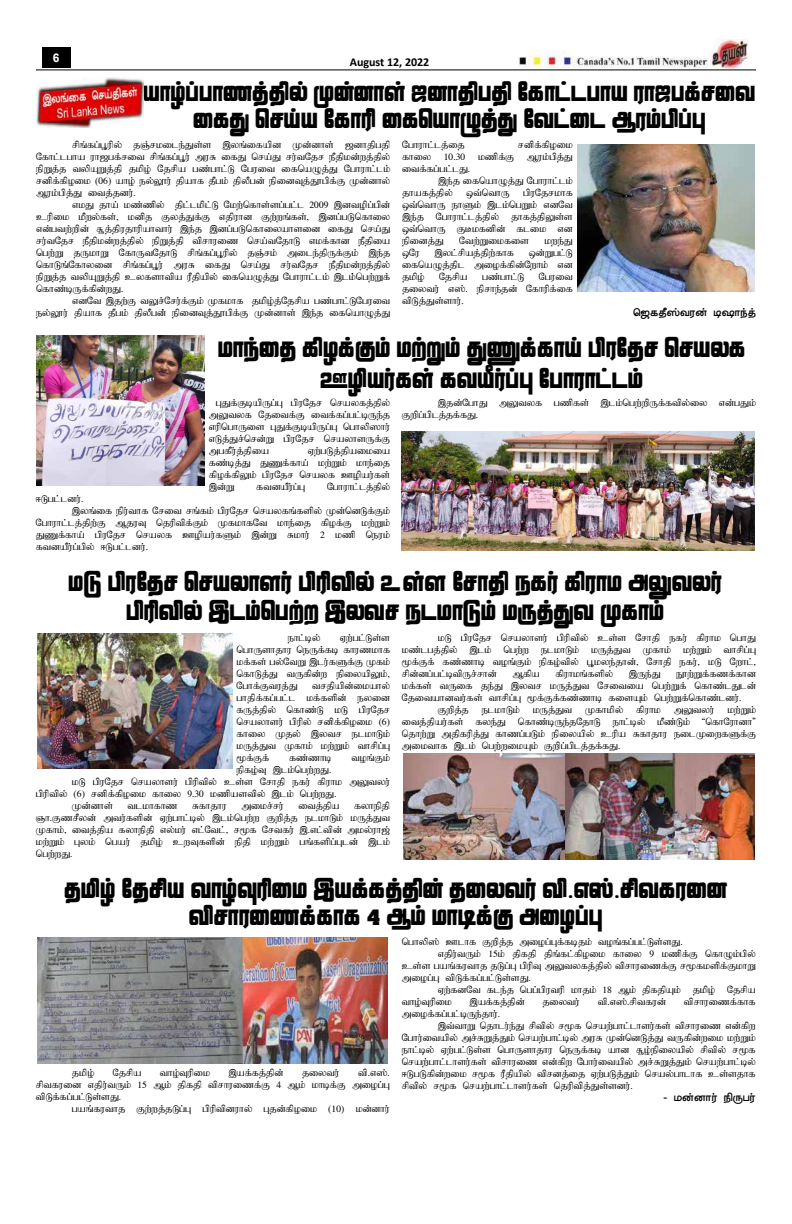
<style>
.page{position:relative;width:792px;height:1224px;background:#fff}
.page>*{position:absolute;margin:0;border:0;box-sizing:border-box;transform-origin:0 0}
.t1{font:30px/31px "Lathangi";color:#000;text-align:center}
.t2{font:29.5px/27px "Lathangi";color:#000;text-align:center}
.t3{font:700 12px "Calibri";color:#000}
.t4{font:700 12px "Arial";color:#fff}
.t5{font:11px/12px "Baamini";color:#000;text-align:justify}
.t6{font:11px "Trinco";color:#000}
</style>
<div class="page">
<hr style="left:36px;top:69px;width:720px;height:1px;background:#000">
<div style="left:42px;top:48px;width:29px;height:20px;background:#000"></div>
<img style="left:519px;top:40px;width:229px;height:29px">
<img style="left:36px;top:78px;width:108px;height:50px">
<img style="left:577px;top:144px;width:177px;height:148px">
<img style="left:37px;top:335px;width:167px;height:150px">
<img style="left:401px;top:431px;width:354px;height:119px">
<img style="left:37px;top:634px;width:195px;height:134px">
<img style="left:404px;top:754px;width:351px;height:106px">
<img style="left:38px;top:938px;width:350px;height:126px">
<p class="t4" style="left:53px;top:49px;width:8px">6</p>
<p class="t3" style="left:350px;top:53px;width:81px">August 12, 2022</p>
<h2 class="t2" style="left:144px;top:81px;width:614px">aho;g;ghzj;jpy; Kd;dhs; [dhjpgjp Nfhl;lgha uh[gf;rit ifJ nra;a Nfhup; ifnahOj;J Ntl;il Muk;gpg;G</h2>
<p class="t5" style="left:36px;top:139px;width:356px;text-indent:36px">RPQ;FG;G+UPY; JQ;RKILE;JS;S ,YQ;IFAPD KD;DHS; [DHJPGJP NFHL;LGHA UH[GF;RIT RPQ;FG;G+U; MUR IFJ NRA;J RU;TNJR EPJPKD;WJ;JPY; EPWJ;J TYPAWJ;JP JKPO; NJRPA GZ;GHL;L NGUIT IFNAOJ;J NGHUHL;LK; RDPF;FPOIK (06) AHO; EY;Y}U; JPAHF JPGK; JPYPGD; EPIDTJ;J}GPF;F KD;DHY; MUK;GPJ;J ITJ;JDU;.</p>
<p class="t5" style="left:36px;top:199px;width:356px;text-indent:36px">VKJ JHA; KZ;ZPY; JPL;LKPL;L NKW;NFHS;SG;GL;L 2009 ,DTOPG;GPD; CUPIK KPWY;FS;&gt; KDPJ FYJ;JF;F VJPUHD FW;WQ;FS;&gt; ,DG;GLNFHIY VD;GTW;WPD; R+J;JPUJHUPAHTHU; ,E;J ,DG;GLNFHIYAHSID IFJ NRA;J RU;TNJR EPJPKD;WJ;JPY; EPWJ;JP TPRHUIZ NRA;TNJHL VKF;FHD EPJPIA NGW;W JUKHW NFHUTNJHL RPQ;FG;G+UPY; JQ;RK; MILE;JPUF;FK; ,E;J NFHLQ;NFHYID RPQ;FG;G+U; MUR IFJ NRA;J RU;TNJR EPJPKD;WJ;JPY; EPWJ;J TYPAWJ;JP CYFSHTPA UPJPAPY; IFNAOJ;J NGHUHL;LK; ,LK;NGW;WF; NFHZ;BUF;FPD;WJ.</p>
<p class="t5" style="left:36px;top:295px;width:356px;text-align:right">VDNT ,JW;F TYR;NRU;F;FK; KFKHF JKPO;J;NJRPA GZ;GHL;LNGUIT<br>EY;Y}U; JPAHF JPGK; JPYPGD; EPIDTJ;J}GPF;F KD;DHS; ,E;J IFNAHOJ;J</p>
<p class="t5" style="left:402px;top:139px;width:172px;text-indent:116px">RDPF;FPOIK FHIY 10.30 KZPF;F MUK;GPJ;J ITF;FG;GL;LJ.</p>
<p class="t5" style="left:402px;top:175px;width:172px;text-indent:36px">,E;J IFNAHOJ;J NGHUHL;LK; JHAFJ;JPY; XT;NTHU GPUNJRKHF XT;NTHU EHSK; ,LK;NGWK; VDNT ,E;J NGHUHL;LJ;JPY; JHFJ;JPYS;S XT;NTHU FBKFDPD; FLIK VD EPIDJ;J</p>
<p class="t5" style="left:402px;top:139px;width:64px">NGHUHL;LJ;IJ</p>
<p class="t5" style="left:459px;top:235px;width:71px">NTW;WIKFIS</p>
<p class="t5" style="left:544px;top:235px;width:30px">KWE;J</p>
<p class="t5" style="left:402px;top:247px;width:19px">XNU</p>
<p class="t5" style="left:434px;top:247px;width:81px">,YL;RPAJ;JPW;FHF</p>
<p class="t5" style="left:402px;top:247px;width:172px;text-indent:127px">XD;WGL;L IFNAOJ;JPL MIOF;FPD;NWHK; VD JKPO;</p>
<p class="t5" style="left:439px;top:271px;width:30px">NJRPA</p>
<p class="t5" style="left:482px;top:271px;width:44px">GZ;GHL;L</p>
<p class="t5" style="left:402px;top:271px;width:172px;text-indent:137px">NGUIT JIYTU; V];. EPRHE;JD; NFHUPF;IF TPLJ;JS;SHU;.</p>
<p class="t6" style="left:633px;top:307px;width:125px">N[FJP];TUD; B\HE;J;</p>
<h1 class="t1" style="left:218px;top:335px;width:529px">khe;ij fpof;Fk; kw;Wk; JZf;fha; gpuNjr nrayf<br>Copau;fs; ftaPu;g;G Nghuhl;lk;</h1>
<p class="t5" style="left:209px;top:398px;width:183px;text-indent:7px">GJF;FBAPUG;G GPUNJR NRAYFJ;JPY; MYTYF NJITF;F ITF;FG;GL;BUE;J VUPNGHUIS GJF;FBAPUG;G NGHYP]HU; VLJ;JR;NRD;W GPUNJR NRAYHSUF;F MGFPU;J;JPIA</p>
<p class="t5" style="left:402px;top:398px;width:355px;text-indent:36px">,JD;NGHJ MYTYF GZPFS; ,LK;NGW;WPUF;FTPY;IY VD;GJK;<br>FWPG;GPLJ;JF;FJ.</p>
<p class="t5" style="left:209px;top:446px;width:183px;text-indent:99px">VW;GLJ;JPAIKIA FZ;BJ;J JZF;FHA; KW;WK; KHE;IJ FPOF;FPYK; GPUNJR NRAYF COPAU;FS; ,D;W</p>
<p class="t5" style="left:256px;top:482px;width:50px">FTDAPU;G;G</p>
<p class="t5" style="left:327px;top:482px;width:65px">NGHUHL;LJ;JPY;</p>
<p class="t5" style="left:36px;top:494px;width:49px">&lt;LGL;LDU;.</p>
<p class="t5" style="left:72px;top:506px;width:320px">,YQ;IF EPU;THF NRIT RQ;FK; GPUNJR NRAYFQ;FSPY; KD;NDLF;FK;</p>
<p class="t5" style="left:36px;top:518px;width:356px">NGHUHL;LJ;JPW;F MJUT NJUPTPF;FK; KFKHFNT KHE;IJ FPOF;F KW;WK;</p>
<p class="t5" style="left:36px;top:530px;width:356px">JZF;FHA; GPUNJR NRAYF COPAU;FSK; ,D;W RKHU; 2 KZP NEUK;</p>
<p class="t5" style="left:36px;top:542px;width:114px">FTDAPU;G;GPY; &lt;LGL;LDU;.</p>
<h1 class="t1" style="left:69px;top:570px;width:655px;line-height:29px">kL gpuNjr nrayhsu; gpuptpy; cs;s Nrhjp efu; fpuhk mYtyu; gpuptpy; ,lk;ngw;w ,ytr elkhLk; kUj;Jt Kfhk;</h1>
<p class="t5" style="left:288px;top:632px;width:34px">EHL;BY;</p>
<p class="t5" style="left:402px;top:632px;width:356px;text-indent:36px">KL GPUNJR NRAYHSU; GPUPTPY; CS;S NRHJP EFU; FPUHK NGHJ KZ;LGJ;JPY; ,LK; NGW;W ELKHLK; KUJ;JT KFHK; KW;WK; THRPG;G %F;FF; FZ;ZHB TOQ;FK; EPFO;TPY; G+KYE;JHD;&gt; NRHJP EFU;&gt; KL NWHL;&gt; RPD;DG;GL;BTPUR;RHD;</p>
<p class="t5" style="left:237px;top:632px;width:155px;text-indent:103px">VW;GL;LS;S NGHUSHJHU NEUF;FB FHUZKHF KF;FS; GY;NTW ,LU;FSF;F KFK; NFHLJ;J TUFPD;W EPIYAPYK;&gt; NGHF;FTUJ;J</p>
<p class="t5" style="left:512px;top:668px;width:29px">MFPA</p>
<p class="t5" style="left:555px;top:668px;width:59px">FPUHKQ;FSPY;</p>
<p class="t5" style="left:629px;top:668px;width:33px">,UE;J</p>
<p class="t5" style="left:402px;top:668px;width:356px;text-indent:274px">E}W;WF;FZF;FHD KF;FS; TUIF JE;J ,YTR KUJ;JT NRITIA NGW;WF; NFHZ;LJLD; NJITAHDTU;FS; THRPG;G %F;FF;FZ;ZHB FISAK; NGW;WF;NFHZ;LDU;.</p>
<p class="t5" style="left:402px;top:704px;width:356px;text-indent:36px">FWPJ;J ELKHLK; KUJ;JT KFHKPY; FPUHK MYTYU; KW;WK; ITJ;JPAU;FS; FYE;J NFHZ;BUE;JNJHL EHL;BY; KPZ;LK; 'NFHNUHDH" NJHW;W MJPFUPJ;J FHZG;GLK; EPIYAPY; CUPA RFHJHU EILKIWFSF;F MIKTHF ,LK; NGW;WIKAK; FWPG;GPLJ;JF;FJ.</p>
<p class="t5" style="left:237px;top:680px;width:155px;text-indent:76px">TRJPAPD;IKAHY; GHJPF;FG;GL;L KF;FSPD; EYID FUJ;JPY; NFHZ;L KL GPUNJR NRAYHSU; GPUPY; RDPF;FPOIK (6)<br>FHIY KJY; ,YTR ELKHLK; KUJ;JT KFHK; KW;WK; THRPG;G %F;FF;</p>
<p class="t5" style="left:289px;top:752px;width:44px">FZ;ZHB</p>
<p class="t5" style="left:352px;top:752px;width:40px">TOQ;FK;</p>
<p class="t5" style="left:237px;top:764px;width:96px">EPFO;T ,LK;NGW;WJ.</p>
<p class="t5" style="left:72px;top:776px;width:320px">KL GPUNJR NRAYHSU; GPUPTPY; CS;S NRHJP EFU; FPUHK MYTYU;</p>
<p class="t5" style="left:36px;top:788px;width:302px">GPUPTPY; (6) RDPF;FPOIK FHIY 9.30 KZPASTPY; ,LK; NGW;WJ.</p>
<p class="t5" style="left:72px;top:800px;width:43px">KD;DHS;</p>
<p class="t5" style="left:128px;top:800px;width:52px">TLKHFHZ</p>
<p class="t5" style="left:192px;top:800px;width:36px">RFHJHU</p>
<p class="t5" style="left:241px;top:800px;width:44px">MIKR;RU;</p>
<p class="t5" style="left:298px;top:800px;width:42px">ITJ;JPA</p>
<p class="t5" style="left:36px;top:800px;width:356px;text-indent:318px">FYHEPJP QH.FZRPYD; MTU;FSPD; VW;GHL;BY; ,LK;NGW;W FWPJ;J ELKHLK; KUJ;JT KFHK;&gt; ITJ;JPA FYHEPJP VY;KU; VL;NTL;&gt; R%F NRTFU; ,.VL;TPD; MKY;UH[; KW;WK; GYK; NGAU; JKPO; CWTFSPD; EPJP KW;WK; GQ;FSPG;GLD; ,LK; NGW;WJ.</p>
<h1 class="t1" style="left:65px;top:878px;width:664px;line-height:27px">jkpo; Njrpa tho;Tupik ,af;fj;jpd; jiytu; tp.v];.rptfuid tprhuizf;fhf 4 Mk; khbf;F miog;G</h1>
<p class="t5" style="left:36px;top:1067px;width:355px;text-indent:322px">TP.V];.<br>RPTFUID VJPU;TUK; 15 MK; JPFJP TPRHUIZF;F 4 MK; KHBF;F MIOG;G TPLF;FG;GL;LS;SJ.</p>
<p class="t5" style="left:72px;top:1103px;width:319px">GAQ;FUTHJ FW;WJ;JLG;G GPUPTPDUHY; GJD;FPOIK (10) KD;DHU;</p>
<p class="t5" style="left:72px;top:1067px;width:24px">JKPO;</p>
<p class="t5" style="left:113px;top:1067px;width:30px">NJRPA</p>
<p class="t5" style="left:160px;top:1067px;width:52px">THO;TUPIK</p>
<p class="t5" style="left:228px;top:1067px;width:56px">,AF;FJ;JPD;</p>
<p class="t5" style="left:302px;top:1067px;width:39px">JIYTU;</p>
<p class="t5" style="left:402px;top:936px;width:282px">NGHYP]; CLHF FWPJ;J MIOG;GF;FBJK; TOQ;FG;GL;LS;SJ.</p>
<p class="t5" style="left:438px;top:948px;width:319px">VJPU;TUK; 15K; JPFJP JPQ;FL;FPOIK FHIY 9 KZPF;F NFHOK;GPY;</p>
<p class="t5" style="left:402px;top:960px;width:355px">CS;S GAQ;FUTHJ JLG;G GPUPT MYTYFJ;JPY; TPRHUIZF;F R%FKSPF;FKHW</p>
<p class="t5" style="left:402px;top:972px;width:131px">MIOG;G TPLF;FG;GL;LS;SJ.</p>
<p class="t5" style="left:438px;top:984px;width:319px">VW;FDNT FLE;J NGG;GPUTUP KHJK; 18 MK; JPFJPAK; JKPO; NJRPA</p>
<p class="t5" style="left:402px;top:996px;width:52px">THO;TUPIK</p>
<p class="t5" style="left:470px;top:996px;width:56px">,AF;FJ;JPD;</p>
<p class="t5" style="left:543px;top:996px;width:39px">JIYTU;</p>
<p class="t5" style="left:598px;top:996px;width:70px">TP.V];.RPTFUD;</p>
<p class="t5" style="left:684px;top:996px;width:73px">TPRHUIZF;FHF</p>
<p class="t5" style="left:402px;top:1008px;width:100px">MIOF;FG;GL;BUE;JHU;.</p>
<p class="t5" style="left:438px;top:1020px;width:319px">,T;THW NJHLU;E;J RPTPY; R%F NRAW;GHL;LHSU;FS; TPRHUIZ VD;FPW</p>
<p class="t5" style="left:402px;top:1032px;width:355px">NGHU;ITAPY; MR;RWJ;JK; NRAW;GHL;BY; MUR KD;NDLJ;J TUFPD;WIK KW;WK;</p>
<p class="t5" style="left:402px;top:1044px;width:355px">EHL;BY; VW;GL;LS;S NGHUSHJHU NEUF;FB AHD R+O;EPIYAPY; RPTPY; R%F</p>
<p class="t5" style="left:402px;top:1056px;width:355px">NRAW;GHL;LHSU;FS; TPRHUIZ VD;FPW NGHU;ITAPY; MR;RWJ;JK; NRAW;GHL;BY;</p>
<p class="t5" style="left:402px;top:1068px;width:355px">&lt;LGLFPD;WIK R%F UPJPAPY; TPRDJ;IJ VW;GLJ;JK; NRAY;GHLHF CS;SJHF</p>
<p class="t5" style="left:402px;top:1080px;width:233px">RPTPY; R%F NRAW;GHL;LHSU;FS; NJUPTPJ;JS;SDU;.</p>
<p class="t6" style="left:663px;top:1093px;width:94px">- KD;DHU; EPUGU;</p>
</div>
